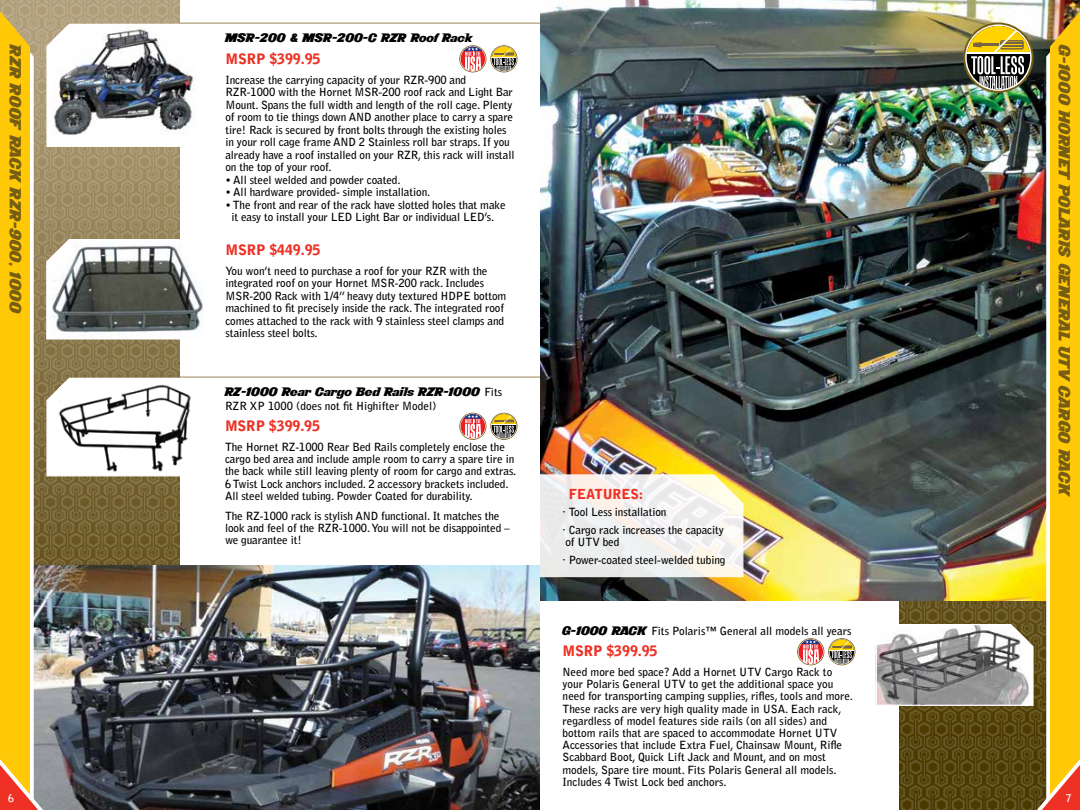
<style>
.page{position:relative;width:1080px;height:810px;background:#fff}
.page>*{position:absolute;margin:0;border:0;box-sizing:border-box;transform-origin:0 0}
.t1{font:21.25px "New Yorkto Las Vegas";color:#765d13;scale:.87 1}
.t2{font:16.25px "New Yorkto Las Vegas";color:#000;scale:.87 1}
.t3{font:900 14.38px "Bell Gothic Std";letter-spacing:-.01em;color:#ee3124}
.t4{font:900 13.75px "Bell Gothic Std";letter-spacing:-.01em;color:#ee3124}
.t5{font:700 11.25px/12.5px "Bell Gothic Std";letter-spacing:-.01em;color:#000}
.t6{font:700 10.62px "Bell Gothic Std";color:#fff}
.s1{font-family:"Bell Gothic Std";font-weight:700;font-size:11.25px}
.s2{font-family:"New Yorkto Las Vegas";font-weight:400;font-size:16.25px}
</style>
<div class="page">
<hr style="left:180px;top:22px;width:360px;height:2px;background:#af9d78">
<svg style="left:459px;top:45px;width:27px;height:27px"></svg>
<svg style="left:460px;top:46px;width:26px;height:26px"></svg>
<div style="left:461px;top:47px;width:24px;height:24px;background:#ed1d24;border-radius:50%"></div>
<svg style="left:463px;top:47px;width:19px;height:24px"></svg>
<svg style="left:490px;top:45px;width:28px;height:27px"></svg>
<svg style="left:491px;top:46px;width:26px;height:26px"></svg>
<svg style="left:492px;top:47px;width:24px;height:24px"></svg>
<svg style="left:459px;top:413px;width:27px;height:27px"></svg>
<svg style="left:460px;top:413px;width:26px;height:26px"></svg>
<svg style="left:461px;top:414px;width:24px;height:25px"></svg>
<svg style="left:463px;top:414px;width:19px;height:25px"></svg>
<svg style="left:490px;top:413px;width:28px;height:27px"></svg>
<svg style="left:491px;top:413px;width:26px;height:26px"></svg>
<svg style="left:492px;top:414px;width:24px;height:25px"></svg>
<img style="left:540px;top:0;width:540px;height:601px">
<svg style="left:540px;top:474px;width:203px;height:103px"></svg>
<svg style="left:797px;top:638px;width:27px;height:27px"></svg>
<svg style="left:798px;top:639px;width:26px;height:26px"></svg>
<div style="left:799px;top:640px;width:24px;height:24px;background:#ed1d24;border-radius:50%"></div>
<svg style="left:801px;top:640px;width:19px;height:24px"></svg>
<svg style="left:828px;top:638px;width:27px;height:27px"></svg>
<svg style="left:829px;top:639px;width:26px;height:26px"></svg>
<svg style="left:829px;top:640px;width:25px;height:24px"></svg>
<img style="left:205px;top:565px;width:335px;height:245px">
<hr style="left:180px;top:376px;width:360px;height:2px;background:#af9d78">
<img style="left:0;top:11px;width:205px;height:799px">
<img style="left:875px;top:11px;width:205px;height:799px">
<h2 class="t2" style="left:225px;top:29px;width:285px">MSR-200 &amp; MSR-200-C RZR Roof Rack</h2>
<p class="t3" style="left:225px;top:50px;width:97px">MSRP $399.95</p>
<p class="t5" style="left:225px;top:73px;width:291px">Increase the carrying capacity of your RZR-900 and RZR-1000 with the Hornet MSR-200 roof rack and Light Bar Mount. Spans the full width and length of the roll cage. Plenty of room to tie things down AND another place to carry a spare tire! Rack is secured by front bolts through the existing holes in your roll cage frame AND 2 Stainless roll bar straps. If you already have a roof installed on your RZR, this rack will install on the top of your roof.</p>
<p class="t5" style="left:225px;top:173px;width:177px">• All steel welded and powder coated.</p>
<p class="t5" style="left:225px;top:186px;width:206px">• All hardware provided- simple installation.</p>
<p class="t5" style="left:225px;top:198px;width:282px;text-align:center">• The front and rear of the rack have slotted holes that make it easy to install your LED Light Bar or individual LED’s.</p>
<p class="t3" style="left:225px;top:241px;width:97px">MSRP $449.95</p>
<p class="t5" style="left:225px;top:265px;width:282px">You won’t need to purchase a roof for your RZR with the integrated roof on your Hornet MSR-200 rack. Includes MSR-200 Rack with 1/4” heavy duty textured HDPE bottom machined to fit precisely inside the rack. The integrated roof comes attached to the rack with 9 stainless steel clamps and stainless steel bolts.</p>
<h1 class="t1" style="left:27px;top:45px;width:313px;rotate:90deg">RZR ROOF RACK RZR-900, 1000</h1>
<h1 class="t1" style="left:1076px;top:45px;width:522px;rotate:90deg">G-1000 HORNET POLARIS GENERAL UTV CARGO RACK</h1>
<h2 class="t2" style="left:225px;top:383px;width:320px">RZ-1000 Rear Cargo Bed Rails RZR-1000 <span class="s1">Fits</span></h2>
<p class="t5" style="left:225px;top:400px;width:213px">RZR XP 1000 (does not fit Highifter Model)</p>
<p class="t3" style="left:225px;top:418px;width:97px">MSRP $399.95</p>
<p class="t5" style="left:225px;top:441px;width:293px">The Hornet RZ-1000 Rear Bed Rails completely enclose the cargo bed area and include ample room to carry a spare tire in the back while still leaving plenty of room for cargo and extras.<br>6 Twist Lock anchors included. 2 accessory brackets included.<br>All steel welded tubing. Powder Coated for durability.</p>
<p class="t5" style="left:225px;top:510px;width:286px;line-height:12.1px">The RZ-1000 rack is stylish AND functional. It matches the look and feel of the RZR-1000. You will not be disappointed – we guarantee it!</p>
<p class="t4" style="left:569px;top:486px;width:76px">FEATURES:</p>
<p class="t5" style="left:562px;top:504px;width:163px;line-height:17.5px">· Tool Less installation<br>· Cargo rack increases the capacity</p>
<p class="t5" style="left:562px;top:534px;width:165px;line-height:17.5px">of UTV bed<br>· Power-coated steel-welded tubing</p>
<p class="t5" style="left:562px;top:625px;width:291px"><span class="s2">G-1000 RACK</span> Fits Polaris™ General all models all years</p>
<p class="t3" style="left:562px;top:643px;width:97px">MSRP $399.95</p>
<p class="t5" style="left:562px;top:666px;width:292px;line-height:12.1px">Need more bed space? Add a Hornet UTV Cargo Rack to your Polaris General UTV to get the additional space you need for transporting camping supplies, rifles, tools and more.<br>These racks are very high quality made in USA. Each rack, regardless of model features side rails (on all sides) and bottom rails that are spaced to accommodate Hornet UTV Accessories that include Extra Fuel, Chainsaw Mount, Rifle Scabbard Boot, Quick Lift Jack and Mount, and on most models, Spare tire mount. Fits Polaris General all models.<br>Includes 4 Twist Lock bed anchors.</p>
<p class="t6" style="left:8px;top:791px;width:7px">6</p>
<p class="t6" style="left:1066px;top:791px;width:7px">7</p>
</div>
